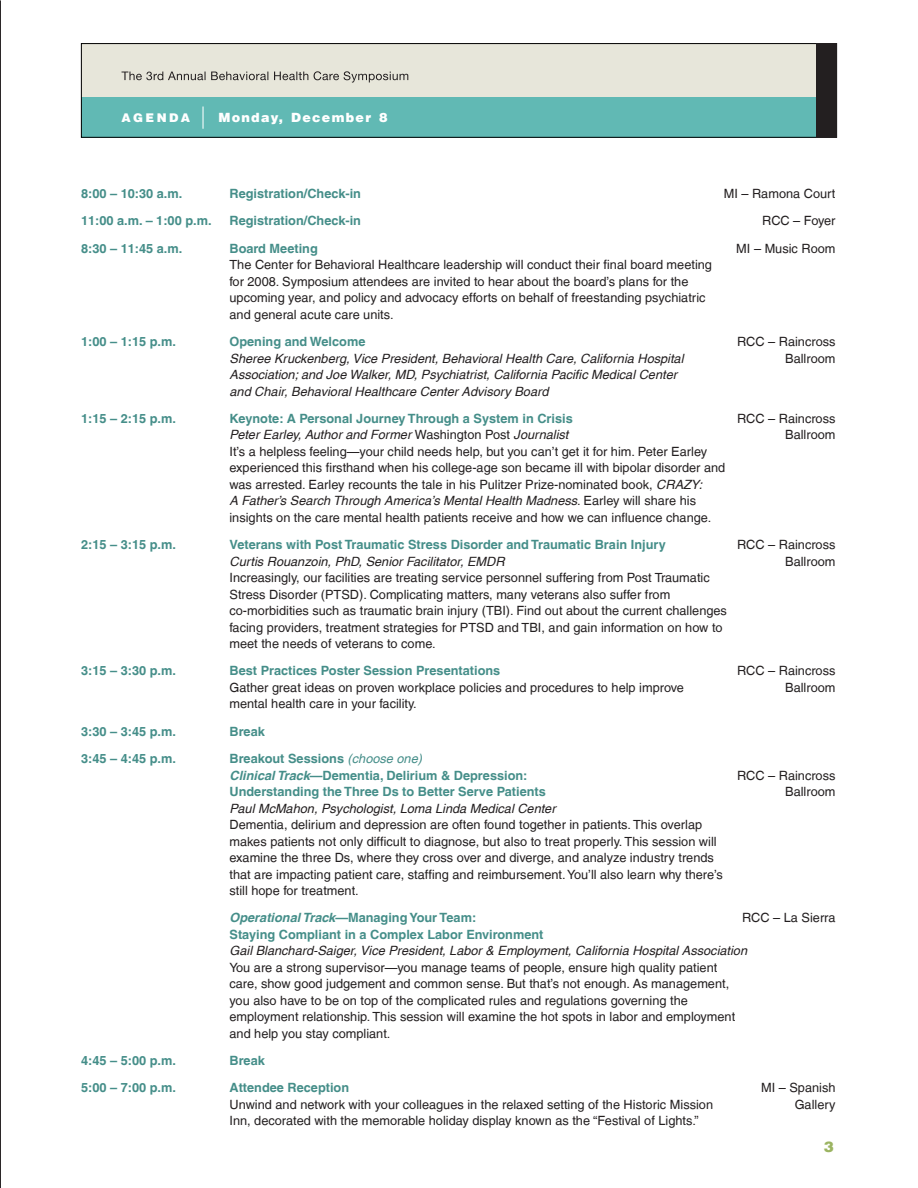
<style>
.page{position:relative;width:918px;height:1188px;background:#fff}
.page>*{position:absolute;margin:0;border:0;box-sizing:border-box;transform-origin:0 0}
.PAGE_NUMBER{font:900 15px "Helvetica LT";color:#9bb461}
.t1{font:12.75px/16.5px "Helvetica LT";color:#231f20}
.t2{font:700 12.75px/16.5px "Helvetica LT";color:#458e89}
.t3{font:italic 12.75px/16.5px "Helvetica LT";color:#231f20}
.Page_Heads_2{font:900 12.75px "Helvetica LT";letter-spacing:.1em;color:#fff}
.PAGE_HEADS{font:900 12px "Helvetica LT";color:#fff}
.s1{font-style:normal}
.s2{font-style:italic}
.s3{font-weight:400;font-style:italic}
.s4{font-weight:700;color:#458e89}
</style>
<div class="page">
<hr style="left:0;top:0;width:1px;height:1188px;background:#231f20">
<div style="left:81px;top:43px;width:756px;height:54px;background:#e7e6da"></div>
<div style="left:81px;top:97px;width:756px;height:41px;background:#61b9b4"></div>
<svg style="left:122px;top:71px;width:286px;height:12px"></svg>
<div style="left:81px;top:43px;width:756px;height:95px;border:1px solid #000"></div>
<div style="left:817px;top:43px;width:20px;height:95px;background:#231f20"></div>
<svg style="left:203px;top:106px;width:1px;height:23px"></svg>
<p class="PAGE_HEADS" style="left:122px;top:109px;width:70px">AGEN DA</p>
<p class="Page_Heads_2" style="left:218px;top:109px;width:171px">Monday, December 8</p>
<p class="t2" style="left:81px;top:185px;width:103px">8:00 – 10:30 a.m.</p>
<p class="t2" style="left:230px;top:185px;width:133px">Registration/Check-in</p>
<p class="t1" style="left:724px;top:185px;width:113px">MI – Ramona Court</p>
<p class="t2" style="left:81px;top:213px;width:132px">11:00 a.m. – 1:00 p.m.</p>
<p class="t2" style="left:230px;top:213px;width:133px">Registration/Check-in</p>
<p class="t1" style="left:762px;top:213px;width:75px">RCC – Foyer</p>
<p class="t2" style="left:81px;top:240px;width:103px">8:30 – 11:45 a.m.</p>
<p class="t2" style="left:230px;top:240px;width:90px">Board Meeting</p>
<p class="t1" style="left:736px;top:240px;width:101px">MI – Music Room</p>
<p class="t1" style="left:229px;top:257px;width:484px">The Center for Behavioral Healthcare leadership will conduct their final board meeting for 2008. Symposium attendees are invited to hear about the board’s plans for the upcoming year, and policy and advocacy efforts on behalf of freestanding psychiatric and general acute care units.</p>
<p class="t2" style="left:81px;top:333px;width:96px">1:00 – 1:15 p.m.</p>
<p class="t2" style="left:230px;top:333px;width:137px">Opening and Welcome</p>
<p class="t1" style="left:737px;top:333px;width:100px">RCC – Raincross</p>
<p class="t3" style="left:230px;top:350px;width:456px">Sheree Kruckenberg, Vice President, Behavioral Health Care, California Hospital</p>
<p class="t1" style="left:785px;top:350px;width:52px">Ballroom</p>
<p class="t3" style="left:229px;top:366px;width:449px">Association; and Joe Walker, MD, Psychiatrist, California Pacific Medical Center and Chair, Behavioral Healthcare Center Advisory Board</p>
<p class="t2" style="left:81px;top:410px;width:96px">1:15 – 2:15 p.m.</p>
<p class="t2" style="left:230px;top:410px;width:345px">Keynote: A Personal Journey Through a System in Crisis</p>
<p class="t1" style="left:737px;top:410px;width:100px">RCC – Raincross</p>
<p class="t3" style="left:229px;top:427px;width:341px">Peter Earley, Author and Former <span class="s1">Washington Post</span> Journalist</p>
<p class="t1" style="left:785px;top:427px;width:52px">Ballroom</p>
<p class="t1" style="left:229px;top:443px;width:497px">It’s a helpless feeling—your child needs help, but you can’t get it for him. Peter Earley experienced this firsthand when his college-age son became ill with bipolar disorder and was arrested. Earley recounts the tale in his Pulitzer Prize-nominated book, <span class="s2">CRAZY:<br>A Father’s Search Through America’s Mental Health Madness</span>. Earley will share his insights on the care mental health patients receive and how we can influence change.</p>
<p class="t2" style="left:81px;top:536px;width:96px">2:15 – 3:15 p.m.</p>
<p class="t2" style="left:230px;top:536px;width:438px">Veterans with Post Traumatic Stress Disorder and Traumatic Brain Injury</p>
<p class="t1" style="left:737px;top:536px;width:100px">RCC – Raincross</p>
<p class="t3" style="left:229px;top:553px;width:277px">Curtis Rouanzoin, PhD, Senior Facilitator, EMDR</p>
<p class="t1" style="left:785px;top:553px;width:52px">Ballroom</p>
<p class="t1" style="left:229px;top:569px;width:499px">Increasingly, our facilities are treating service personnel suffering from Post Traumatic Stress Disorder (PTSD). Complicating matters, many veterans also suffer from co-morbidities such as traumatic brain injury (TBI). Find out about the current challenges facing providers, treatment strategies for PTSD and TBI, and gain information on how to meet the needs of veterans to come.</p>
<p class="t2" style="left:81px;top:663px;width:96px">3:15 – 3:30 p.m.</p>
<p class="t2" style="left:230px;top:663px;width:272px">Best Practices Poster Session Presentations</p>
<p class="t1" style="left:737px;top:663px;width:100px">RCC – Raincross</p>
<p class="t1" style="left:229px;top:679px;width:456px">Gather great ideas on proven workplace policies and procedures to help improve</p>
<p class="t1" style="left:785px;top:679px;width:52px">Ballroom</p>
<p class="t1" style="left:229px;top:696px;width:189px">mental health care in your facility.</p>
<p class="t2" style="left:81px;top:723px;width:96px">3:30 – 3:45 p.m.</p>
<p class="t2" style="left:230px;top:723px;width:37px">Break</p>
<p class="t2" style="left:81px;top:750px;width:96px">3:45 – 4:45 p.m.</p>
<p class="t2" style="left:230px;top:750px;width:300px">Breakout Sessions <span class="s3">(choose one)<br></span><span class="s2">Clinical Track</span>—Dementia, Delirium &amp; Depression:</p>
<p class="t1" style="left:737px;top:767px;width:100px">RCC – Raincross</p>
<p class="t2" style="left:230px;top:783px;width:318px">Understanding the Three Ds to Better Serve Patients</p>
<p class="t1" style="left:785px;top:783px;width:52px">Ballroom</p>
<p class="t1" style="left:229px;top:800px;width:495px"><span class="s2">Paul McMahon, Psychologist, Loma Linda Medical Center<br></span>Dementia, delirium and depression are often found together in patients. This overlap makes patients not only difficult to diagnose, but also to treat properly. This session will examine the three Ds, where they cross over and diverge, and analyze industry trends that are impacting patient care, staffing and reimbursement. You’ll also learn why there’s still hope for treatment.</p>
<p class="t2" style="left:230px;top:909px;width:248px"><span class="s2">Operational Track</span>—Managing Your Team:</p>
<p class="t1" style="left:742px;top:910px;width:95px">RCC – La Sierra</p>
<p class="t1" style="left:229px;top:926px;width:519px"><span class="s4">Staying Compliant in a Complex Labor Environment<br></span><span class="s2">Gail Blanchard-Saiger, Vice President, Labor &amp; Employment, California Hospital Association </span>You are a strong supervisor—you manage teams of people, ensure high quality patient care, show good judgement and common sense. But that’s not enough. As management, you also have to be on top of the complicated rules and regulations governing the employment relationship. This session will examine the hot spots in labor and employment and help you stay compliant.</p>
<p class="t2" style="left:81px;top:1052px;width:96px">4:45 – 5:00 p.m.</p>
<p class="t2" style="left:230px;top:1052px;width:37px">Break</p>
<p class="t2" style="left:81px;top:1080px;width:96px">5:00 – 7:00 p.m.</p>
<p class="t2" style="left:230px;top:1080px;width:121px">Attendee Reception</p>
<p class="t1" style="left:761px;top:1080px;width:76px">MI – Spanish</p>
<p class="t1" style="left:229px;top:1096px;width:485px">Unwind and network with your colleagues in the relaxed setting of the Historic Mission</p>
<p class="t1" style="left:795px;top:1096px;width:42px">Gallery</p>
<p class="t1" style="left:229px;top:1113px;width:471px">Inn, decorated with the memorable holiday display known as the “Festival of Lights.”</p>
<p class="PAGE_NUMBER" style="left:824px;top:1137px;width:12px">3</p>
</div>
